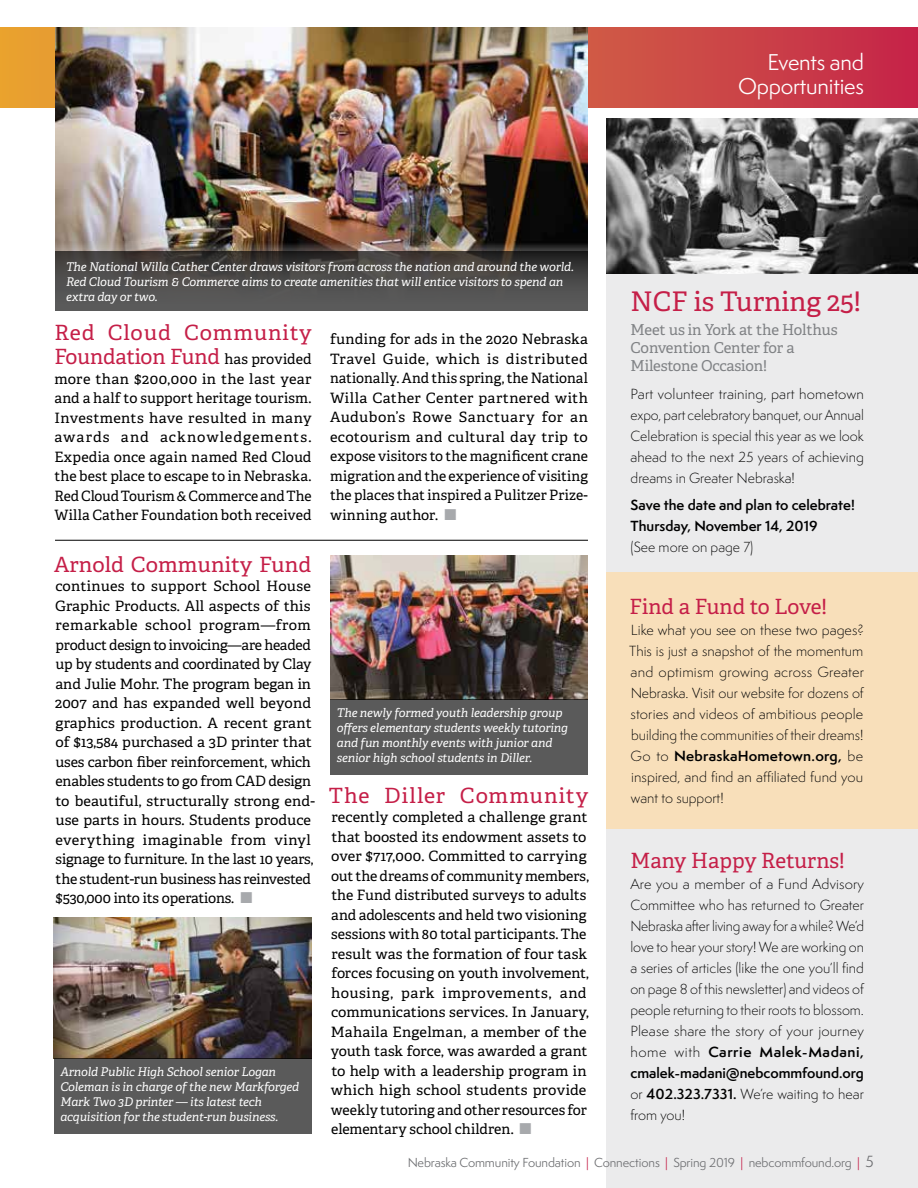
<style>
.page{position:relative;width:918px;height:1188px;background:#fff}
.page>*{position:absolute;margin:0;border:0;box-sizing:border-box;transform-origin:0 0}
.t1{font:27px "Adelle PE";color:#c51f48}
.t2{font:21px "Adelle PE";color:#c51f48}
.t3{font:21px/24px "Adelle PE";letter-spacing:.02em;color:#c51f48}
.t4{font:21px/24px "Semplicita Pro";letter-spacing:-.01em;color:#fff;text-align:right}
.t5{font:21px "Adelle PE";letter-spacing:.045em;color:#c51f48}
.t6{font:15px/18px "Adelle PE";letter-spacing:-.01em;color:#808285}
.t7{font:14.25px/19.5px "Adelle PE";color:#000;text-align:justify}
.t8{font:300 13.5px/21px "Semplicita Pro";color:#000;text-align:justify}
.t9{font:600 13.5px/21px "Semplicita Pro";color:#000}
.t10{font:italic 12px/15px "Adelle PE";letter-spacing:-.01em;color:#fff}
.t11{font:12px "Semplicita Pro";letter-spacing:-.01em;color:#6d6e71}
.s1{font-size:14.25px;color:#000}
.s2{color:#a7a9ac}
.s3{font-weight:600}
.s4{color:#c51f48}
.s5{font-size:15px}
</style>
<div class="page">
<div style="left:606px;top:122px;width:312px;height:1066px;background:#ebebec"></div>
<hr style="left:55px;top:540px;width:533px;height:1px;background:#000">
<svg style="left:0;top:27px;width:918px;height:81px;background:#ce4e43"></svg>
<img style="left:55px;top:27px;width:533px;height:224px">
<svg style="left:55px;top:251px;width:533px;height:59px;background:#4b4948"></svg>
<div style="left:606px;top:572px;width:312px;height:257px;background:#f8dfba"></div>
<img style="left:606px;top:119px;width:312px;height:155px">
<img style="left:54px;top:918px;width:258px;height:140px">
<div style="left:54px;top:1058px;width:258px;height:76px;background:#5a5a5a"></div>
<img style="left:330px;top:556px;width:258px;height:143px">
<div style="left:330px;top:699px;width:258px;height:76px;background:#5a5a5a"></div>
<h2 class="t4" style="left:738px;top:50px;width:127px">Events and<br>Opportunities</h2>
<p class="t10" style="left:66px;top:258px;width:509px">The National Willa Cather Center draws visitors from across the nation and around the world.<br>Red Cloud Tourism &amp; Commerce aims to create amenities that will entice visitors to spend an extra day or two.</p>
<h2 class="t3" style="left:54px;top:320px;width:259px">Red Cloud Community<br>Foundation Fund <span class="s1">has provided</span></h2>
<p class="t7" style="left:54px;top:368px;width:259px">more than $200,000 in the last year and a half to support heritage tourism.<br>Investments have resulted in many awards and acknowledgements.<br>Expedia once again named Red Cloud the best place to escape to in Nebraska.<br>Red Cloud Tourism &amp; Commerce and The Willa Cather Foundation both received</p>
<h2 class="t2" style="left:54px;top:549px;width:259px">Arnold Community Fund</h2>
<p class="t7" style="left:55px;top:576px;width:261px;text-align:left">continues to support School House Graphic Products. All aspects of this remarkable school program—from product design to invoicing—are headed up by students and coordinated by Clay and Julie Mohr. The program began in 2007 and has expanded well beyond graphics production. A recent grant of $13,584 purchased a 3D printer that uses carbon fiber reinforcement, which enables students to go from CAD design to beautiful, structurally strong end&shy;use parts in hours. Students produce everything imaginable from vinyl signage to furniture. In the last 10 years, the student-run business has reinvested $530,000 into its operations. <span class="s2">■</span></p>
<p class="t10" style="left:60px;top:1064px;width:240px">Arnold Public High School senior Logan Coleman is in charge of the new Markforged Mark Two 3D printer — its latest tech acquisition for the student-run business.</p>
<p class="t7" style="left:330px;top:329px;width:260px">funding for ads in the 2020 Nebraska Travel Guide, which is distributed nationally. And this spring, the National Willa Cather Center partnered with Audubon’s Rowe Sanctuary for an ecotourism and cultural day trip to expose visitors to the magnificent crane migration and the experience of visiting the places that inspired a Pulitzer Prize&shy;winning author. <span class="s2">■</span></p>
<p class="t10" style="left:337px;top:705px;width:233px">The newly formed youth leadership group offers elementary students weekly tutoring and fun monthly events with junior and senior high school students in Diller.</p>
<h2 class="t5" style="left:329px;top:780px;width:261px">The Diller Community</h2>
<p class="t7" style="left:331px;top:807px;width:260px;text-align:left">recently completed a challenge grant that boosted its endowment assets to over $717,000. Committed to carrying out the dreams of community members, the Fund distributed surveys to adults and adolescents and held two visioning sessions with 80 total participants. The result was the formation of four task forces focusing on youth involvement, housing, park improvements, and communications services. In January, Mahaila Engelman, a member of the youth task force, was awarded a grant to help with a leadership program in which high school students provide weekly tutoring and other resources for elementary school children. <span class="s2">■</span></p>
<h1 class="t1" style="left:631px;top:282px;width:232px">NCF is Turning 25!</h1>
<p class="t6" style="left:631px;top:320px;width:209px">Meet us in York at the Holthus<br>Convention Center for a<br>Milestone Occasion!</p>
<p class="t8" style="left:631px;top:383px;width:235px">Part volunteer training, part hometown expo, part celebratory banquet, our Annual Celebration is special this year as we look ahead to the next 25 years of achieving dreams in Greater Nebraska!</p>
<p class="t9" style="left:631px;top:495px;width:226px">Save the date and plan to celebrate!<br>Thursday, November 14, 2019</p>
<p class="t8" style="left:631px;top:537px;width:124px">(See more on page 7)</p>
<h2 class="t2" style="left:630px;top:591px;width:199px">Find a Fund to Love!</h2>
<p class="t8" style="left:629px;top:620px;width:236px">Like what you see on these two pages?<br>This is just a snapshot of the momentum and optimism growing across Greater Nebraska. Visit our website for dozens of stories and videos of ambitious people building the communities of their dreams!<br>Go to <span class="s3">NebraskaHometown.org,</span> be inspired, and find an affiliated fund you want to support!</p>
<h2 class="t2" style="left:630px;top:845px;width:216px">Many Happy Returns!</h2>
<p class="t8" style="left:630px;top:874px;width:235px">Are you a member of a Fund Advisory Committee who has returned to Greater Nebraska after living away for a while? We’d love to hear your story! We are working on a series of articles (like the one you’ll find on page 8 of this newsletter) and videos of people returning to their roots to blossom.<br>Please share the story of your journey home with <span class="s3">Carrie Malek-Madani, cmalek-madani@nebcommfound.org </span>or <span class="s3">402.323.7331.</span> We’re waiting to hear from you!</p>
<p class="t11" style="left:408px;top:1154px;width:468px">Nebraska Community Foundation <span class="s4">|</span> Connections <span class="s4">|</span> Spring 2019 <span class="s4">|</span> nebcommfound.org <span class="s4">|</span> <span class="s5">5</span></p>
</div>
